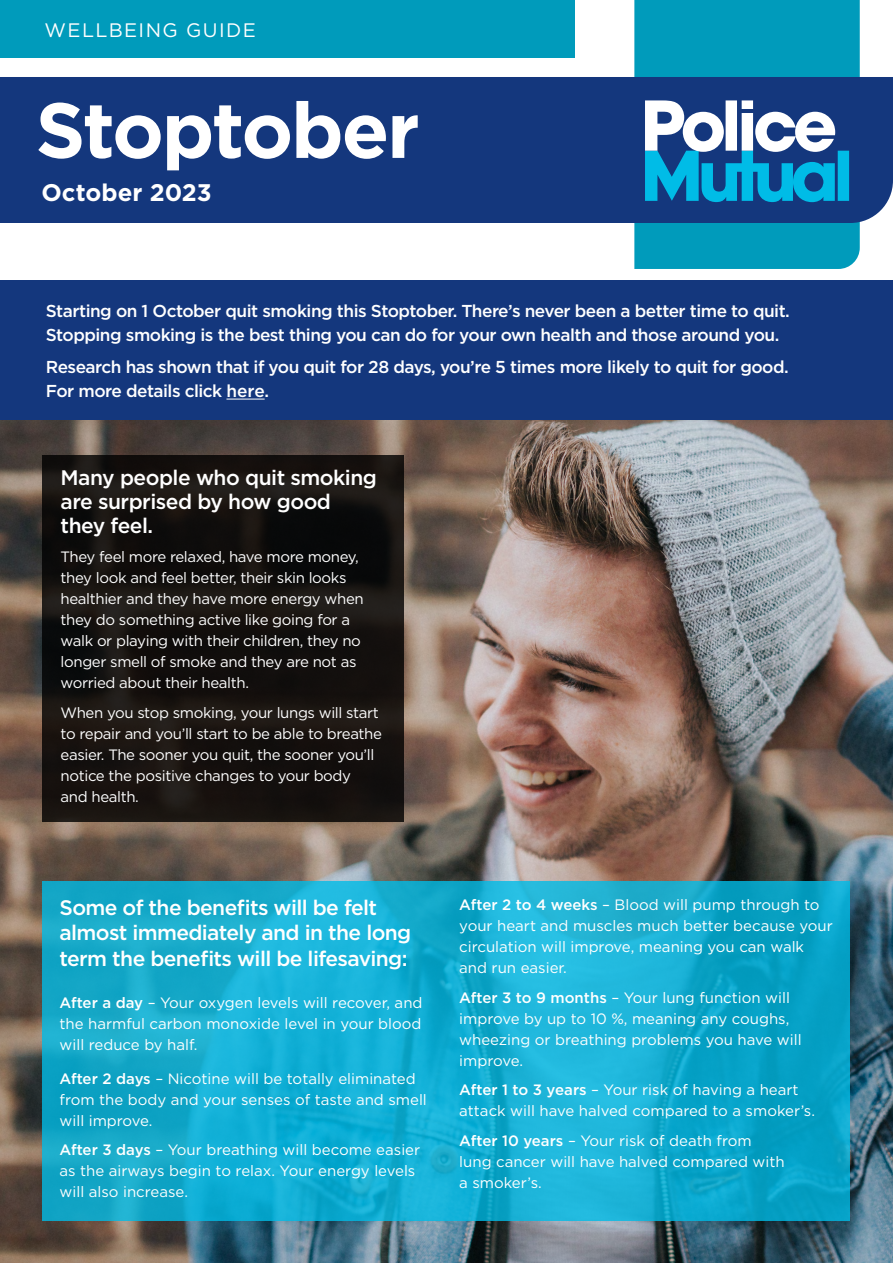
<style>
.page{position:relative;width:893px;height:1263px;background:#fff}
.page>*{position:absolute;margin:0;border:0;box-sizing:border-box;transform-origin:0 0}
.t1{font:700 78px "Gotham";letter-spacing:-.03em;color:#fff}
.t2{font:700 24px "Gotham";letter-spacing:.005em;color:#fff}
.t3{font:500 21px/24px "Gotham";letter-spacing:-.03em;color:#fff}
.Page_Intro_Box{font:19.5px "Gotham";letter-spacing:.07em;color:#fff}
.t4{font:500 17.25px/24px "Gotham";letter-spacing:-.03em;color:#fff}
.t5{font:15px/21px "Gotham";letter-spacing:-.015em;color:#fff}
.s1{font-weight:500}
</style>
<div class="page">
<img style="left:0;top:420px;width:893px;height:843px">
<svg style="left:43px;top:455px;width:361px;height:366px;fill:#15100e"></svg>
<div style="left:0;top:281px;width:893px;height:139px;background:#14377d"></div>
<hr style="left:226px;top:399px;width:39px;height:1px;background:#fff">
<div style="left:634px;top:0;width:226px;height:269px;background:#009bbb"></div>
<div style="left:0;top:77px;width:893px;height:146px;background:#14377d"></div>
<div style="left:0;top:0;width:574px;height:58px;background:#009bbb"></div>
<svg style="left:645px;top:100px;width:204px;height:102px"></svg>
<svg style="left:43px;top:881px;width:807px;height:339px"></svg>
<p class="Page_Intro_Box" style="left:45px;top:17px;width:213px">WELLBEING GUIDE</p>
<p class="t1" style="left:36px;top:79px;width:386px">Stoptober</p>
<p class="t2" style="left:41px;top:177px;width:172px">October 2023</p>
<p class="t4" style="left:46px;top:298px;width:745px">Starting on 1 October quit smoking this Stoptober. There’s never been a better time to quit.<br>Stopping smoking is the best thing you can do for your own health and those around you.</p>
<p class="t4" style="left:46px;top:355px;width:744px">Research has shown that if you quit for 28 days, you’re 5 times more likely to quit for good.<br>For more details click here.</p>
<p class="t3" style="left:61px;top:465px;width:318px">Many people who quit smoking are surprised by how good they feel.</p>
<p class="t5" style="left:61px;top:546px;width:305px">They feel more relaxed, have more money, they look and feel better, their skin looks healthier and they have more energy when they do something active like going for a walk or playing with their children, they no longer smell of smoke and they are not as worried about their health.</p>
<p class="t5" style="left:61px;top:701px;width:323px">When you stop smoking, your lungs will start to repair and you’ll start to be able to breathe easier. The sooner you quit, the sooner you’ll notice the positive changes to your body<br>and health.</p>
<p class="t3" style="left:60px;top:895px;width:353px;line-height:25.2px">Some of the benefits will be felt almost immediately and in the long term the benefits will be lifesaving:</p>
<p class="t5" style="left:60px;top:992px;width:364px;text-align:justify"><span class="s1">After a day</span> – Your oxygen levels will recover, and the harmful carbon monoxide level in your blood will reduce by half.</p>
<p class="t5" style="left:60px;top:1067px;width:369px"><span class="s1">After 2 days</span> – Nicotine will be totally eliminated from the body and your senses of taste and smell will improve.</p>
<p class="t5" style="left:60px;top:1139px;width:362px"><span class="s1">After 3 days</span> – Your breathing will become easier as the airways begin to relax. Your energy levels will also increase.</p>
<p class="t5" style="left:459px;top:894px;width:375px"><span class="s1">After 2 to 4 weeks</span> – Blood will pump through to your heart and muscles much better because your circulation will improve, meaning you can walk and run easier.</p>
<p class="t5" style="left:459px;top:987px;width:344px"><span class="s1">After 3 to 9 months</span> – Your lung function will improve by up to 10 %, meaning any coughs, wheezing or breathing problems you have will improve.</p>
<p class="t5" style="left:459px;top:1079px;width:357px"><span class="s1">After 1 to 3 years</span> – Your risk of having a heart attack will have halved compared to a smoker’s.</p>
<p class="t5" style="left:459px;top:1130px;width:327px"><span class="s1">After 10 years</span> – Your risk of death from lung cancer will have halved compared with a smoker’s.</p>
</div>
